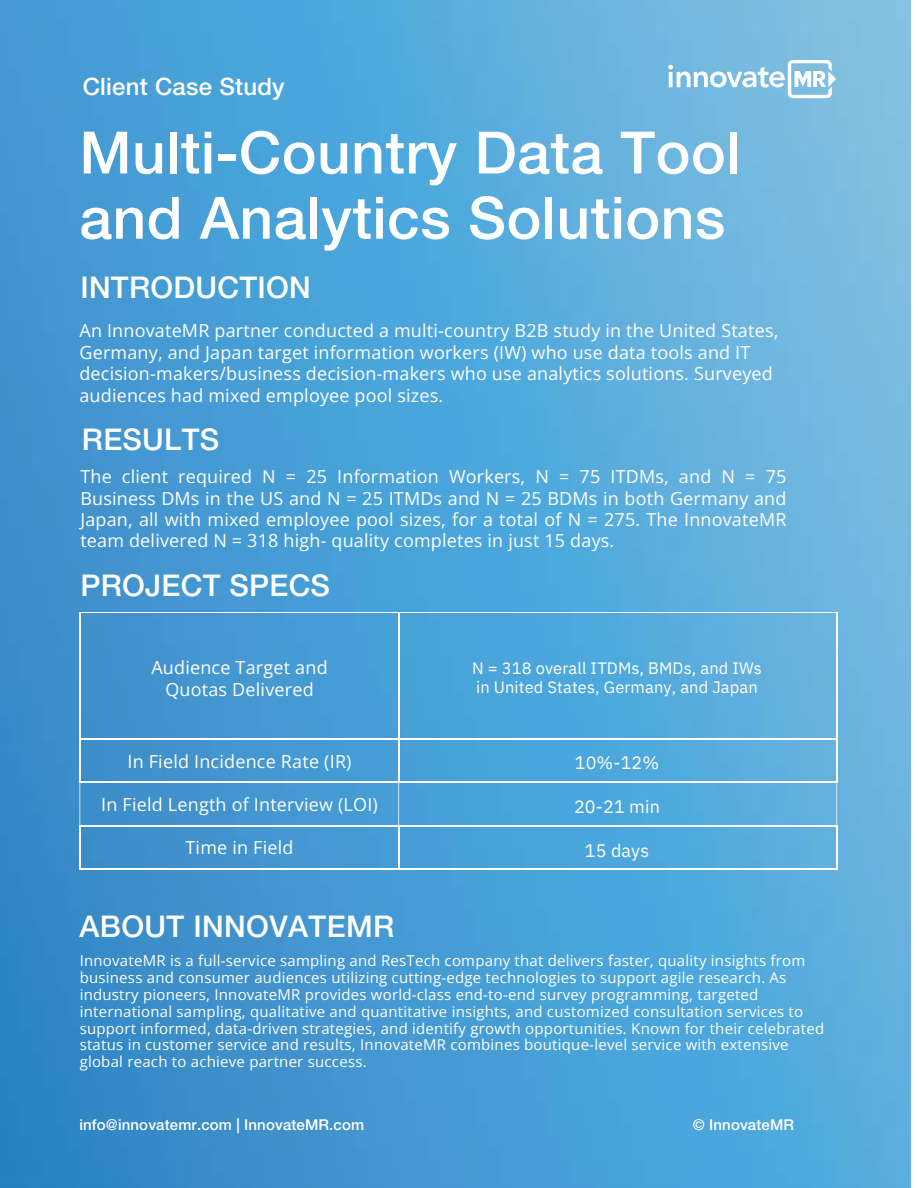
<style>
.page{position:relative;width:918px;height:1188px;background:#fff}
.page>*{position:absolute;margin:0;border:0;box-sizing:border-box;transform-origin:0 0}
.t1{font:58.5px/65.2px "Helvetica Neue LT 65 Md";letter-spacing:.01em;color:#fff}
.t2{font:30px "Helvetica Neue LT 65 Md";letter-spacing:.01em;color:#fff}
.t3{font:24px "Helvetica Neue LT 65 Md";letter-spacing:.01em;color:#fff}
.t4{font:18px/21.3px "Open Sans";letter-spacing:.01em;color:#fff;text-align:justify}
.t5{font:18px "IBM Plex Sans";letter-spacing:.005em;color:#fff}
.t6{font:16.5px/19.2px "IBM Plex Sans";letter-spacing:.005em;color:#fff}
.t7{font:15px/16.8px "Open Sans";letter-spacing:.015em;color:#fff}
.t8{font:15px "Helvetica Neue LT 65 Md";letter-spacing:.01em;color:#fff}
</style>
<div class="page">
<img style="left:0;top:0;width:911px;height:1188px">
<svg style="left:668px;top:60px;width:168px;height:38px"></svg>
<hr style="left:80px;top:612px;width:319px;height:1px;background:#fff">
<hr style="left:80px;top:613px;width:1px;height:126px;background:#fff">
<hr style="left:399px;top:612px;width:438px;height:1px;background:#fff">
<hr style="left:398px;top:613px;width:1px;height:126px;background:#fff">
<hr style="left:836px;top:613px;width:1px;height:126px;background:#fff">
<hr style="left:80px;top:739px;width:319px;height:1px;background:#fff">
<hr style="left:80px;top:739px;width:1px;height:43px;background:#fff">
<hr style="left:399px;top:739px;width:438px;height:1px;background:#fff">
<hr style="left:398px;top:739px;width:1px;height:43px;background:#fff">
<hr style="left:836px;top:739px;width:1px;height:43px;background:#fff">
<hr style="left:80px;top:782px;width:319px;height:1px;background:#fff">
<hr style="left:80px;top:783px;width:1px;height:42px;background:#fff">
<hr style="left:399px;top:782px;width:438px;height:1px;background:#fff">
<hr style="left:398px;top:783px;width:1px;height:42px;background:#fff">
<hr style="left:836px;top:783px;width:1px;height:42px;background:#fff">
<hr style="left:80px;top:825px;width:319px;height:1px;background:#fff">
<hr style="left:80px;top:826px;width:1px;height:43px;background:#fff">
<hr style="left:399px;top:825px;width:438px;height:1px;background:#fff">
<hr style="left:398px;top:826px;width:1px;height:43px;background:#fff">
<hr style="left:836px;top:826px;width:1px;height:43px;background:#fff">
<hr style="left:80px;top:869px;width:319px;height:1px;background:#fff">
<hr style="left:399px;top:869px;width:438px;height:1px;background:#fff">
<h3 class="t3" style="left:83px;top:72px;width:204px">Client Case Study</h3>
<h1 class="t1" style="left:79px;top:119px;width:662px">Multi-Country Data Tool and Analytics Solutions</h1>
<h2 class="t2" style="left:80px;top:269px;width:232px">INTRODUCTION</h2>
<p class="t4" style="left:79px;top:320px;width:701px;text-align:left">An InnovateMR partner conducted a multi-country B2B study in the United States, Germany, and Japan target information workers (IW) who use data tools and IT decision-makers/business decision-makers who use analytics solutions. Surveyed audiences had mixed employee pool sizes.</p>
<h2 class="t2" style="left:82px;top:422px;width:139px">RESULTS</h2>
<p class="t4" style="left:80px;top:466px;width:708px">The client required N = 25 Information Workers, N = 75 ITDMs, and N = 75<br>Business DMs in the US and N = 25 ITMDs and N = 25 BDMs in both Germany and Japan, all with mixed employee pool sizes, for a total of N = 275. The InnovateMR team delivered N = 318 high- quality completes in just 15 days.</p>
<h2 class="t2" style="left:80px;top:567px;width:251px">PROJECT SPECS</h2>
<p class="t4" style="left:151px;top:657px;width:178px;text-align:center">Audience Target and<br>Quotas Delivered</p>
<p class="t4" style="left:127px;top:750px;width:226px">In Field Incidence Rate (IR)</p>
<p class="t4" style="left:101px;top:793px;width:278px">In Field Length of Interview (LOI)</p>
<p class="t4" style="left:186px;top:836px;width:110px">Time in Field</p>
<p class="t6" style="left:472px;top:657px;width:291px">N = 318 overall ITDMs, BMDs, and IWs in United States, Germany, and Japan</p>
<p class="t5" style="left:575px;top:749px;width:86px">10%-12%</p>
<p class="t5" style="left:574px;top:793px;width:87px">20-21 min</p>
<p class="t5" style="left:585px;top:837px;width:66px">15 days</p>
<h2 class="t2" style="left:79px;top:908px;width:316px">ABOUT INNOVATEMR</h2>
<p class="t7" style="left:80px;top:952px;width:746px">InnovateMR is a full-service sampling and ResTech company that delivers faster, quality insights from business and consumer audiences utilizing cutting-edge technologies to support agile research. As industry pioneers, InnovateMR provides world-class end-to-end survey programming, targeted international sampling, qualitative and quantitative insights, and customized consultation services to support informed, data-driven strategies, and identify growth opportunities. Known for their celebrated status in customer service and results, InnovateMR combines boutique-level service with extensive global reach to achieve partner success.</p>
<p class="t8" style="left:79px;top:1116px;width:286px">info@innovatemr.com | InnovateMR.com</p>
<p class="t8" style="left:693px;top:1116px;width:103px">© InnovateMR</p>
</div>
